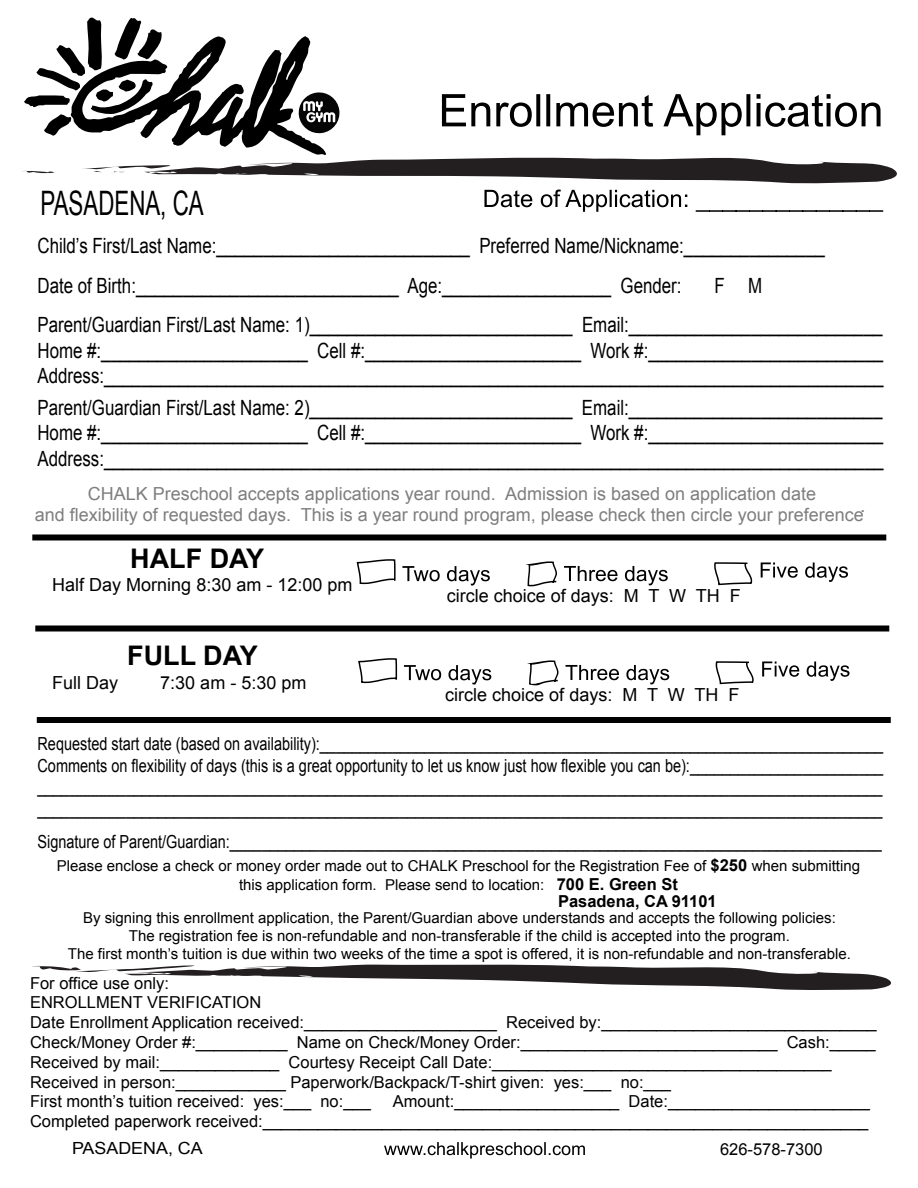
<style>
.page{position:relative;width:918px;height:1188px;background:#fff}
.page>*{position:absolute;margin:0;border:0;box-sizing:border-box;transform-origin:0 0}
.t1{font:33.75px "Arial";color:#000;scale:.66 1}
.t2{font:700 27px "Arial";color:#000}
.t3{font:21px/25.2px "Arial";color:#000;scale:.8 1}
.t4{font:19.5px "Arial";color:#7f7e7e}
.t5{font:18px/21.6px "Arial";color:#000;text-align:justify;scale:.8 1}
.t6{font:18px/21.6px "Arial";color:#7f7e7e;text-align:center}
.t7{font:18px "Arial";color:#000}
.t8{font:16.8px "Arial";color:#000;scale:1.07 1}
.t9{font:16.5px/19.8px "Arial";color:#000}
.t10{font:700 16.5px "Arial";color:#000}
.t11{font:15px/18px "Arial";color:#000;text-align:center}
.s1{font-weight:700;font-size:16.5px}
</style>
<div class="page">
<svg style="left:484px;top:190px;width:399px;height:22px"></svg>
<svg style="left:384px;top:1142px;width:201px;height:17px"></svg>
<svg style="left:32px;top:964px;width:859px;height:26px"></svg>
<svg style="left:22px;top:17px;width:875px;height:167px"></svg>
<svg style="left:564px;top:566px;width:104px;height:19px"></svg>
<svg style="left:404px;top:665px;width:87px;height:20px"></svg>
<svg style="left:762px;top:661px;width:88px;height:20px"></svg>
<svg style="left:358px;top:658px;width:39px;height:25px"></svg>
<svg style="left:527px;top:660px;width:32px;height:25px"></svg>
<svg style="left:716px;top:661px;width:38px;height:23px"></svg>
<svg style="left:566px;top:665px;width:103px;height:19px"></svg>
<svg style="left:402px;top:566px;width:88px;height:20px"></svg>
<svg style="left:761px;top:562px;width:87px;height:20px"></svg>
<svg style="left:357px;top:559px;width:39px;height:25px"></svg>
<svg style="left:525px;top:561px;width:32px;height:25px"></svg>
<svg style="left:714px;top:562px;width:38px;height:23px"></svg>
<div style="left:32px;top:534px;width:854px;height:6px;background:#000"></div>
<div style="left:35px;top:625px;width:854px;height:6px;background:#000"></div>
<div style="left:37px;top:717px;width:854px;height:6px;background:#000"></div>
<h1 class="t1" style="left:40px;top:181px;width:249px">PASADENA, CA</h1>
<p class="t3" style="left:38px;top:226px;width:986px;line-height:39.6px">Child’s First/Last Name:___________________________ Preferred Name/Nickname:_______________<br>Date of Birth:____________________________ Age:__________________ Gender:</p>
<p class="t3" style="left:38px;top:266px;width:1058px;line-height:39.6px;text-indent:677px">F M<br>Parent/Guardian First/Last Name: 1)____________________________ Email:___________________________</p>
<p class="t3" style="left:38px;top:338px;width:1059px">Home #:______________________ Cell #:_______________________ Work #:_________________________<br>Address:___________________________________________________________________________________</p>
<p class="t3" style="left:37px;top:395px;width:1059px;text-align:justify">Parent/Guardian First/Last Name: 2)____________________________ Email:___________________________ Home #:______________________ Cell #:_______________________ Work #:_________________________ Address:___________________________________________________________________________________</p>
<p class="t6" style="left:35px;top:483px;width:831px">CHALK Preschool accepts applications year round. Admission is based on application date<br>and flexibility of requested days. This is a year round program, please check then circle your preference</p>
<p class="t4" style="left:860px;top:492px;width:7px">.</p>
<p class="t2" style="left:130px;top:540px;width:136px">HALF DAY</p>
<p class="t7" style="left:52px;top:573px;width:302px">Half Day Morning 8:30 am - 12:00 pm</p>
<p class="t2" style="left:127px;top:638px;width:132px">FULL DAY</p>
<p class="t7" style="left:52px;top:671px;width:68px">Full Day</p>
<p class="t7" style="left:160px;top:671px;width:148px">7:30 am - 5:30 pm</p>
<p class="t7" style="left:447px;top:584px;width:296px">circle choice of days: M T W TH F</p>
<p class="t7" style="left:445px;top:683px;width:296px">circle choice of days: M T W TH F</p>
<p class="t5" style="left:38px;top:733px;width:1059px">Requested start date (based on availability):______________________________________________________________________ Comments on flexibility of days (this is a great opportunity to let us know just how flexible you can be):________________________ _________________________________________________________________________________________________________ _________________________________________________________________________________________________________</p>
<p class="t5" style="left:38px;top:831px;width:1057px">Signature of Parent/Guardian:_________________________________________________________________________________</p>
<p class="t11" style="left:57px;top:855px;width:805px;line-height:19.8px">Please enclose a check or money order made out to CHALK Preschool for the Registration Fee of <span class="s1">$250</span> when submitting this application form. Please send to location: <span class="s1">700 E. Green St</span></p>
<p class="t10" style="left:558px;top:890px;width:160px">Pasadena, CA 91101</p>
<p class="t11" style="left:68px;top:908px;width:785px">By signing this enrollment application, the Parent/Guardian above understands and accepts the following policies:<br>The registration fee is non-refundable and non-transferable if the child is accepted into the program.<br>The first month’s tuition is due within two weeks of the time a spot is offered, it is non-refundable and non-transferable.</p>
<p class="t9" style="left:30px;top:973px;width:848px">For office use only:<br>ENROLLMENT VERIFICATION<br>Date Enrollment Application received:_____________________ Received by:______________________________ Check/Money Order #:__________ Name on Check/Money Order:____________________________ Cash:_____ Received by mail:_____________ Courtesy Receipt Call Date:_____________________________________ Received in person:____________ Paperwork/Backpack/T-shirt given: yes:___ no:___<br>First month’s tuition received: yes:___ no:___</p>
<p class="t9" style="left:30px;top:1092px;width:841px;text-align:right">Amount:__________________ Date:______________________<br>Completed paperwork received:__________________________________________________________________</p>
<p class="t8" style="left:72px;top:1137px;width:124px">PASADENA, CA</p>
<p class="t9" style="left:720px;top:1139px;width:104px">626-578-7300</p>
</div>
